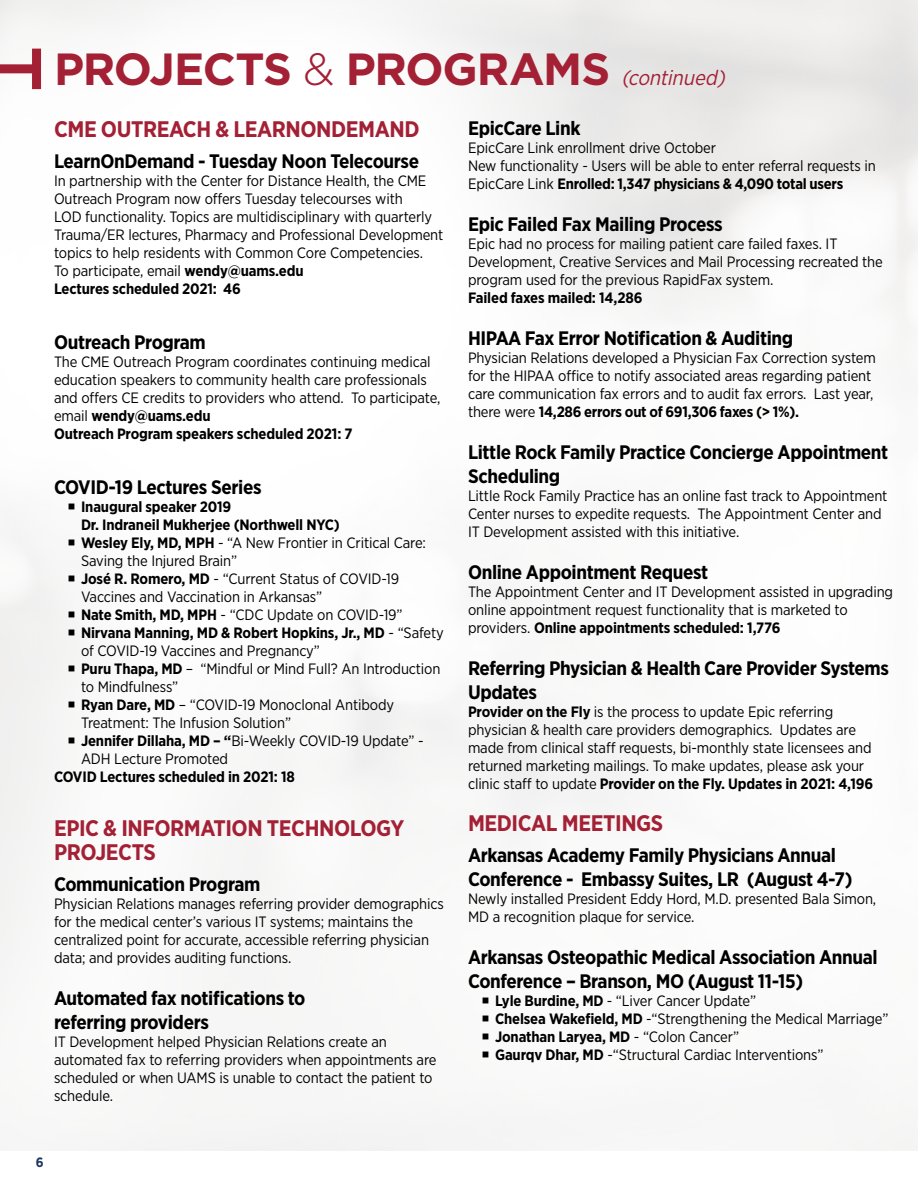
<style>
.page{position:relative;width:918px;height:1188px;background:#fff}
.page>*{position:absolute;margin:0;border:0;box-sizing:border-box;transform-origin:0 0}
.t1{font:700 45px "Gotham";letter-spacing:-.03em;color:#a32035}
.Section_Header{font:700 22.5px/24px "Gotham Narrow";letter-spacing:-.02em;color:#a32035}
.Sub_Section_Header{font:700 19.5px/24px "Gotham Narrow";letter-spacing:-.02em;color:#000}
.Body_Text{font:15px/18px "Gotham Narrow";letter-spacing:-.01em;color:#000}
.Body_Text-2{font:700 15px/18px "Gotham Narrow";letter-spacing:-.01em;color:#000}
.t2{font:700 13.5px "Gotham Narrow";color:#1a355f}
.s1{font-weight:300}
.s2{font-family:"Gotham Narrow";font-weight:400;font-style:italic;font-size:21px}
.s3{font-weight:700}
.s4{font-weight:400}
</style>
<div class="page">
<div style="left:0;top:64px;width:37px;height:9px;background:#a32035"></div>
<div style="left:32px;top:49px;width:9px;height:40px;background:#a32035"></div>
<svg style="left:69px;top:629px;width:6px;height:6px"></svg>
<svg style="left:69px;top:665px;width:6px;height:6px"></svg>
<p class="t1" style="left:54px;top:39px;width:678px">PROJECTS <span class="s1">&amp;</span> PROGRAMS <span class="s2">(continued)</span></p>
<p class="Section_Header" style="left:54px;top:117px;width:367px">CME OUTREACH &amp; LEARNONDEMAND</p>
<p class="Sub_Section_Header" style="left:54px;top:149px;width:367px">LearnOnDemand - Tuesday Noon Telecourse</p>
<p class="Body_Text" style="left:54px;top:172px;width:391px">In partnership with the Center for Distance Health, the CME Outreach Program now offers Tuesday telecourses with<br>LOD functionality. Topics are multidisciplinary with quarterly Trauma/ER lectures, Pharmacy and Professional Development topics to help residents with Common Core Competencies.</p>
<p class="Body_Text" style="left:54px;top:262px;width:251px">To participate, email <span class="s3">wendy@uams.edu</span></p>
<p class="Body_Text-2" style="left:54px;top:280px;width:188px">Lectures scheduled 2021: 46</p>
<p class="Sub_Section_Header" style="left:54px;top:330px;width:153px">Outreach Program</p>
<p class="Body_Text" style="left:54px;top:352px;width:388px">The CME Outreach Program coordinates continuing medical education speakers to community health care professionals and offers CE credits to providers who attend. To participate, email <span class="s3">wendy@uams.edu</span></p>
<p class="Body_Text-2" style="left:54px;top:425px;width:300px">Outreach Program speakers scheduled 2021: 7</p>
<p class="Sub_Section_Header" style="left:54px;top:475px;width:209px">COVID-19 Lectures Series</p>
<p class="Body_Text-2" style="left:81px;top:497px;width:260px">Inaugural speaker 2019<br>Dr. Indraneil Mukherjee (Northwell NYC)</p>
<p class="Body_Text" style="left:81px;top:533px;width:347px"><span class="s3">Wesley Ely, MD, MPH</span> - “A New Frontier in Critical Care:<br>Saving the Injured Brain”</p>
<p class="Body_Text" style="left:81px;top:569px;width:320px"><span class="s3">José R. Romero, MD</span> - “Current Status of COVID-19<br>Vaccines and Vaccination in Arkansas”</p>
<p class="Body_Text" style="left:81px;top:605px;width:323px"><span class="s3">Nate Smith, MD, MPH</span> - “CDC Update on COVID-19”</p>
<p class="Body_Text" style="left:81px;top:623px;width:364px"><span class="s3">Nirvana Manning, MD &amp; Robert Hopkins, Jr., MD</span> - “Safety of COVID-19 Vaccines and Pregnancy”</p>
<p class="Body_Text" style="left:81px;top:659px;width:361px"><span class="s3">Puru Thapa, MD</span> – “Mindful or Mind Full? An Introduction to Mindfulness”</p>
<p class="Body_Text" style="left:81px;top:695px;width:315px"><span class="s3">Ryan Dare, MD</span> – “COVID-19 Monoclonal Antibody<br>Treatment: The Infusion Solution”</p>
<p class="Body_Text" style="left:81px;top:731px;width:344px"><span class="s3">Jennifer Dillaha, MD – “</span>Bi-Weekly COVID-19 Update” -<br>ADH Lecture Promoted</p>
<p class="Body_Text-2" style="left:54px;top:767px;width:243px">COVID Lectures scheduled in 2021: 18</p>
<p class="Section_Header" style="left:54px;top:816px;width:352px">EPIC &amp; INFORMATION TECHNOLOGY<br>PROJECTS</p>
<p class="Sub_Section_Header" style="left:54px;top:872px;width:208px">Communication Program</p>
<p class="Body_Text" style="left:54px;top:895px;width:391px">Physician Relations manages referring provider demographics for the medical center’s various IT systems; maintains the centralized point for accurate, accessible referring physician data; and provides auditing functions.</p>
<p class="Sub_Section_Header" style="left:54px;top:986px;width:253px">Automated fax notifications to referring providers</p>
<p class="Body_Text" style="left:54px;top:1033px;width:384px">IT Development helped Physician Relations create an automated fax to referring providers when appointments are scheduled or when UAMS is unable to contact the patient to schedule.</p>
<p class="Sub_Section_Header" style="left:468px;top:116px;width:114px">EpicCare Link</p>
<p class="Body_Text" style="left:468px;top:138px;width:250px">EpicCare Link enrollment drive October</p>
<p class="Body_Text" style="left:468px;top:156px;width:409px">New functionality - Users will be able to enter referral requests in<br>EpicCare Link <span class="s3">Enrolled: 1,347 physicians &amp; 4,090 total users</span></p>
<p class="Sub_Section_Header" style="left:468px;top:212px;width:256px">Epic Failed Fax Mailing Process</p>
<p class="Body_Text" style="left:468px;top:234px;width:416px">Epic had no process for mailing patient care failed faxes. IT<br>Development, Creative Services and Mail Processing recreated the program used for the previous RapidFax system.</p>
<p class="Body_Text-2" style="left:468px;top:289px;width:176px">Failed faxes mailed: 14,286</p>
<p class="Sub_Section_Header" style="left:468px;top:326px;width:327px">HIPAA Fax Error Notification &amp; Auditing</p>
<p class="Body_Text" style="left:468px;top:348px;width:409px">Physician Relations developed a Physician Fax Correction system for the HIPAA office to notify associated areas regarding patient care communication fax errors and to audit fax errors. Last year, there were <span class="s3">14,286 errors out of 691,306 faxes (&gt; 1%).</span></p>
<p class="Sub_Section_Header" style="left:468px;top:440px;width:422px">Little Rock Family Practice Concierge Appointment<br>Scheduling</p>
<p class="Body_Text" style="left:468px;top:486px;width:421px">Little Rock Family Practice has an online fast track to Appointment<br>Center nurses to expedite requests. The Appointment Center and<br>IT Development assisted with this initiative.</p>
<p class="Sub_Section_Header" style="left:468px;top:560px;width:242px">Online Appointment Request</p>
<p class="Body_Text" style="left:468px;top:582px;width:427px">The Appointment Center and IT Development assisted in upgrading online appointment request functionality that is marketed to providers. <span class="s3">Online appointments scheduled: 1,776</span></p>
<p class="Sub_Section_Header" style="left:468px;top:656px;width:422px">Referring Physician &amp; Health Care Provider Systems<br>Updates</p>
<p class="Body_Text" style="left:468px;top:702px;width:407px"><span class="s3">Provider on the Fly</span> is the process to update Epic referring physician &amp; health care providers demographics. Updates are made from clinical staff requests, bi-monthly state licensees and returned marketing mailings. To make updates, please ask your clinic staff to update <span class="s3">Provider on the Fly. Updates in 2021: 4,196</span></p>
<p class="Section_Header" style="left:468px;top:811px;width:197px">MEDICAL MEETINGS</p>
<p class="Sub_Section_Header" style="left:468px;top:843px;width:386px">Arkansas Academy Family Physicians Annual<br>Conference - Embassy Suites, LR (August 4-7)</p>
<p class="Body_Text" style="left:468px;top:889px;width:410px">Newly installed President Eddy Hord, M.D. presented Bala Simon,<br>MD a recognition plaque for service.</p>
<p class="Sub_Section_Header" style="left:468px;top:945px;width:411px">Arkansas Osteopathic Medical Association Annual<br>Conference – Branson, MO (August 11-15)</p>
<p class="Body_Text" style="left:495px;top:991px;width:263px"><span class="s3">Lyle Burdine, MD</span> - “Liver Cancer Update”</p>
<p class="Body_Text" style="left:495px;top:1009px;width:395px"><span class="s3">Chelsea Wakefield, MD</span> -“Strengthening the Medical Marriage”</p>
<p class="Body_Text-2" style="left:495px;top:1027px;width:246px">Jonathan Laryea, MD <span class="s4">- “Colon Cancer”</span></p>
<p class="Body_Text" style="left:495px;top:1045px;width:330px"><span class="s3">Gaurqv Dhar, MD</span> -“Structural Cardiac Interventions”</p>
<p class="t2" style="left:36px;top:1154px;width:9px">6</p>
</div>
